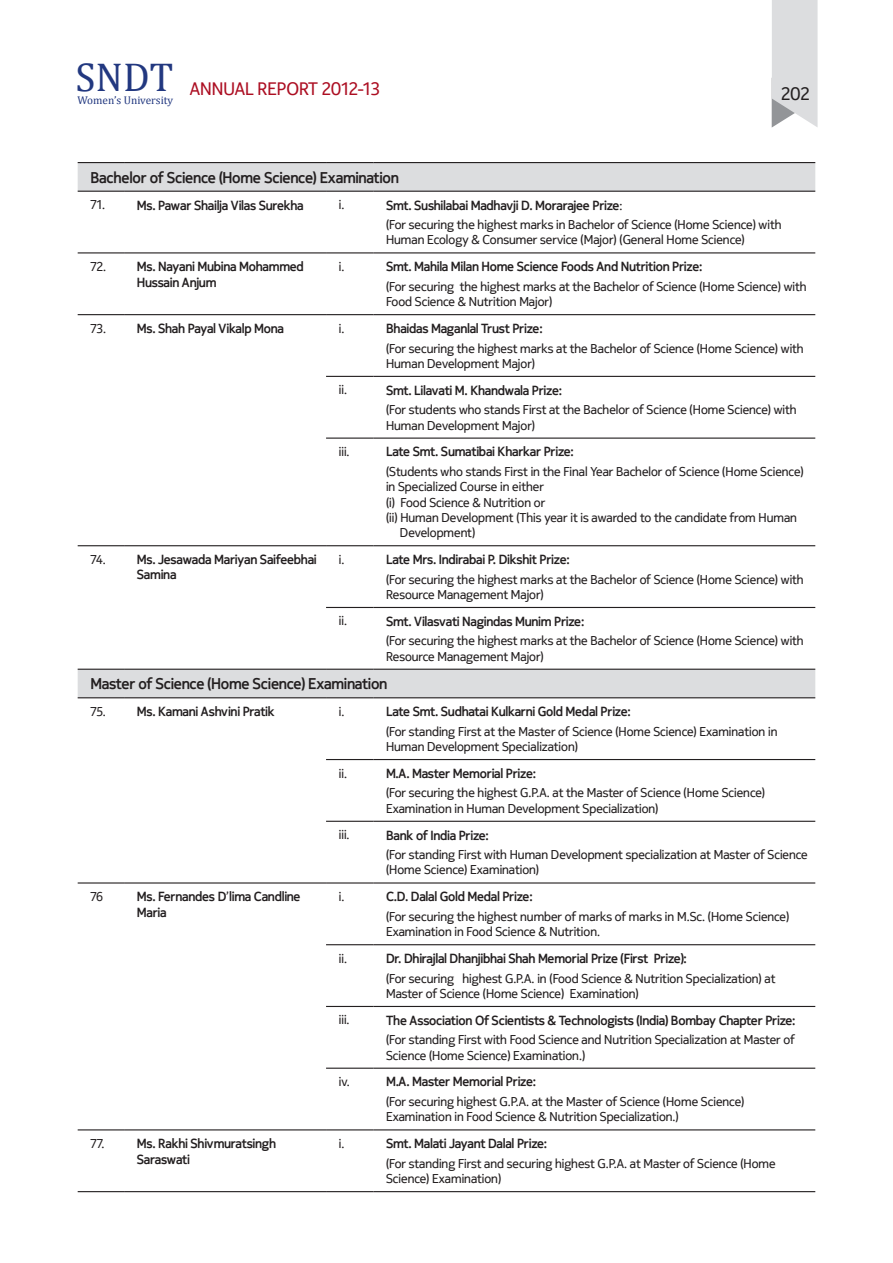
<style>
.page{position:relative;width:893px;height:1263px;background:#fff}
.page>*{position:absolute;margin:0;border:0;box-sizing:border-box;transform-origin:0 0}
.t1{font:40.5px "Cambria";color:#223880}
.t2{font:18px "Nokia Sans S60";color:#ac0e22}
.t3{font:18px "Nokia Sans S60";color:#231f20}
.t4{font:700 15px "Nokia Sans S60";color:#231f20}
.t5{font:12.75px/15.3px "Nokia Sans S60";color:#231f20}
.t6{font:700 12.75px/15.3px "Nokia Sans S60";color:#231f20}
.t7{font:11.25px "Cambria";color:#223880}
.s1{font-weight:700}
</style>
<div class="page">
<svg style="left:772px;top:0;width:46px;height:128px;background:#dadbdd"></svg>
<svg style="left:78px;top:163px;width:737px;height:534px"></svg>
<hr style="left:124px;top:191px;width:202px;height:1px;background:#231f20">
<hr style="left:78px;top:191px;width:46px;height:1px;background:#231f20">
<hr style="left:124px;top:252px;width:202px;height:1px;background:#231f20">
<hr style="left:124px;top:1191px;width:202px;height:1px;background:#231f20">
<hr style="left:78px;top:162px;width:46px;height:1px;background:#231f20">
<hr style="left:124px;top:162px;width:202px;height:1px;background:#231f20">
<hr style="left:326px;top:162px;width:47px;height:1px;background:#231f20">
<hr style="left:373px;top:162px;width:442px;height:1px;background:#231f20">
<hr style="left:78px;top:252px;width:46px;height:1px;background:#231f20">
<hr style="left:78px;top:1191px;width:46px;height:1px;background:#231f20">
<hr style="left:124px;top:314px;width:202px;height:1px;background:#231f20">
<hr style="left:78px;top:314px;width:46px;height:1px;background:#231f20">
<hr style="left:124px;top:545px;width:202px;height:1px;background:#231f20">
<hr style="left:124px;top:669px;width:202px;height:1px;background:#231f20">
<hr style="left:78px;top:545px;width:46px;height:1px;background:#231f20">
<hr style="left:78px;top:669px;width:46px;height:1px;background:#231f20">
<hr style="left:124px;top:697px;width:202px;height:1px;background:#231f20">
<hr style="left:78px;top:697px;width:46px;height:1px;background:#231f20">
<hr style="left:124px;top:882px;width:202px;height:1px;background:#231f20">
<hr style="left:124px;top:1129px;width:202px;height:1px;background:#231f20">
<hr style="left:78px;top:882px;width:46px;height:1px;background:#231f20">
<hr style="left:78px;top:1129px;width:46px;height:1px;background:#231f20">
<hr style="left:326px;top:252px;width:47px;height:1px;background:#231f20">
<hr style="left:373px;top:252px;width:442px;height:1px;background:#231f20">
<hr style="left:326px;top:314px;width:47px;height:1px;background:#231f20">
<hr style="left:373px;top:314px;width:442px;height:1px;background:#231f20">
<hr style="left:326px;top:376px;width:47px;height:1px;background:#231f20">
<hr style="left:373px;top:376px;width:442px;height:1px;background:#231f20">
<hr style="left:326px;top:437px;width:47px;height:2px;background:#231f20">
<hr style="left:373px;top:437px;width:442px;height:2px;background:#231f20">
<hr style="left:326px;top:545px;width:47px;height:1px;background:#231f20">
<hr style="left:373px;top:545px;width:442px;height:1px;background:#231f20">
<hr style="left:326px;top:607px;width:47px;height:1px;background:#231f20">
<hr style="left:373px;top:607px;width:442px;height:1px;background:#231f20">
<hr style="left:326px;top:669px;width:47px;height:1px;background:#231f20">
<hr style="left:373px;top:669px;width:442px;height:1px;background:#231f20">
<hr style="left:326px;top:759px;width:47px;height:1px;background:#231f20">
<hr style="left:373px;top:759px;width:442px;height:1px;background:#231f20">
<hr style="left:326px;top:821px;width:47px;height:1px;background:#231f20">
<hr style="left:373px;top:821px;width:442px;height:1px;background:#231f20">
<hr style="left:326px;top:882px;width:47px;height:1px;background:#231f20">
<hr style="left:373px;top:882px;width:442px;height:1px;background:#231f20">
<hr style="left:326px;top:944px;width:47px;height:1px;background:#231f20">
<hr style="left:373px;top:944px;width:442px;height:1px;background:#231f20">
<hr style="left:326px;top:1006px;width:47px;height:1px;background:#231f20">
<hr style="left:373px;top:1006px;width:442px;height:1px;background:#231f20">
<hr style="left:326px;top:1067px;width:47px;height:2px;background:#231f20">
<hr style="left:373px;top:1067px;width:442px;height:2px;background:#231f20">
<hr style="left:326px;top:1129px;width:47px;height:1px;background:#231f20">
<hr style="left:373px;top:1129px;width:442px;height:1px;background:#231f20">
<hr style="left:326px;top:1191px;width:47px;height:1px;background:#231f20">
<hr style="left:373px;top:1191px;width:442px;height:1px;background:#231f20">
<hr style="left:373px;top:191px;width:442px;height:1px;background:#231f20">
<hr style="left:373px;top:697px;width:442px;height:1px;background:#231f20">
<hr style="left:326px;top:191px;width:47px;height:1px;background:#231f20">
<hr style="left:326px;top:697px;width:47px;height:1px;background:#231f20">
<h1 class="t1" style="left:75px;top:53px;width:99px">SNDT</h1>
<p class="t7" style="left:78px;top:94px;width:97px">Women’s University</p>
<h2 class="t2" style="left:190px;top:79px;width:192px">ANNUAL REPORT 2012-13</h2>
<h2 class="t3" style="left:781px;top:83px;width:30px">202</h2>
<p class="t4" style="left:90px;top:169px;width:310px">Bachelor of Science (Home Science) Examination</p>
<p class="t5" style="left:90px;top:197px;width:16px">71.</p>
<p class="t6" style="left:137px;top:197px;width:168px">Ms. Pawar Shailja Vilas Surekha</p>
<p class="t5" style="left:339px;top:197px;width:7px">i.</p>
<p class="t5" style="left:386px;top:195px;width:397px;line-height:19.5px"><span class="s1">Smt. Sushilabai Madhavji D. Morarajee Prize</span>:<br>(For securing the highest marks in Bachelor of Science (Home Science) with</p>
<p class="t5" style="left:386px;top:232px;width:360px">Human Ecology &amp; Consumer service (Major) (General Home Science)</p>
<p class="t5" style="left:90px;top:259px;width:17px">72.</p>
<p class="t6" style="left:137px;top:259px;width:168px">Ms. Nayani Mubina Mohammed<br>Hussain Anjum</p>
<p class="t5" style="left:339px;top:259px;width:7px">i.</p>
<p class="t6" style="left:386px;top:259px;width:318px">Smt. Mahila Milan Home Science Foods And Nutrition Prize:</p>
<p class="t5" style="left:386px;top:279px;width:422px">(For securing the highest marks at the Bachelor of Science (Home Science) with<br>Food Science &amp; Nutrition Major)</p>
<p class="t5" style="left:90px;top:321px;width:17px">73.</p>
<p class="t6" style="left:137px;top:321px;width:149px">Ms. Shah Payal Vikalp Mona</p>
<p class="t5" style="left:339px;top:321px;width:7px">i.</p>
<p class="t6" style="left:386px;top:321px;width:158px">Bhaidas Maganlal Trust Prize:</p>
<p class="t5" style="left:386px;top:340px;width:419px">(For securing the highest marks at the Bachelor of Science (Home Science) with<br>Human Development Major)</p>
<p class="t5" style="left:339px;top:382px;width:10px">ii.</p>
<p class="t6" style="left:386px;top:383px;width:177px">Smt. Lilavati M. Khandwala Prize:</p>
<p class="t5" style="left:386px;top:402px;width:412px">(For students who stands First at the Bachelor of Science (Home Science) with<br>Human Development Major)</p>
<p class="t5" style="left:339px;top:444px;width:12px">iii.</p>
<p class="t6" style="left:386px;top:444px;width:189px">Late Smt. Sumatibai Kharkar Prize:</p>
<p class="t5" style="left:386px;top:464px;width:419px">(Students who stands First in the Final Year Bachelor of Science (Home Science)</p>
<p class="t5" style="left:386px;top:479px;width:159px">in Specialized Course in either</p>
<p class="t5" style="left:386px;top:494px;width:161px">(i) Food Science &amp; Nutrition or</p>
<p class="t5" style="left:386px;top:510px;width:412px">(ii) Human Development (This year it is awarded to the candidate from Human</p>
<p class="t5" style="left:400px;top:525px;width:77px">Development)</p>
<p class="t5" style="left:90px;top:552px;width:17px">74.</p>
<p class="t6" style="left:137px;top:552px;width:181px">Ms. Jesawada Mariyan Saifeebhai<br>Samina</p>
<p class="t5" style="left:339px;top:552px;width:7px">i.</p>
<p class="t6" style="left:386px;top:552px;width:185px">Late Mrs. Indirabai P. Dikshit Prize:</p>
<p class="t5" style="left:386px;top:571px;width:419px">(For securing the highest marks at the Bachelor of Science (Home Science) with<br>Resource Management Major)</p>
<p class="t5" style="left:339px;top:613px;width:10px">ii.</p>
<p class="t6" style="left:386px;top:614px;width:199px">Smt. Vilasvati Nagindas Munim Prize:</p>
<p class="t5" style="left:386px;top:633px;width:419px">(For securing the highest marks at the Bachelor of Science (Home Science) with<br>Resource Management Major)</p>
<p class="t4" style="left:90px;top:675px;width:298px">Master of Science (Home Science) Examination</p>
<p class="t5" style="left:90px;top:704px;width:17px">75.</p>
<p class="t6" style="left:137px;top:704px;width:139px">Ms. Kamani Ashvini Pratik</p>
<p class="t5" style="left:339px;top:704px;width:7px">i.</p>
<p class="t6" style="left:386px;top:704px;width:246px">Late Smt. Sudhatai Kulkarni Gold Medal Prize:</p>
<p class="t5" style="left:386px;top:724px;width:393px">(For standing First at the Master of Science (Home Science) Examination in<br>Human Development Specialization)</p>
<p class="t5" style="left:339px;top:765px;width:10px">ii.</p>
<p class="t6" style="left:386px;top:766px;width:151px">M.A. Master Memorial Prize:</p>
<p class="t5" style="left:386px;top:785px;width:381px">(For securing the highest G.P.A. at the Master of Science (Home Science)<br>Examination in Human Development Specialization)</p>
<p class="t5" style="left:339px;top:827px;width:12px">iii.</p>
<p class="t6" style="left:386px;top:827px;width:104px">Bank of India Prize:</p>
<p class="t5" style="left:386px;top:847px;width:423px">(For standing First with Human Development specialization at Master of Science (Home Science) Examination)</p>
<p class="t5" style="left:90px;top:889px;width:14px">76</p>
<p class="t6" style="left:137px;top:889px;width:165px">Ms. Fernandes D’lima Candline<br>Maria</p>
<p class="t5" style="left:339px;top:889px;width:7px">i.</p>
<p class="t6" style="left:386px;top:889px;width:148px">C.D. Dalal Gold Medal Prize:</p>
<p class="t5" style="left:386px;top:909px;width:405px">(For securing the highest number of marks of marks in M.Sc. (Home Science)<br>Examination in Food Science &amp; Nutrition.</p>
<p class="t5" style="left:339px;top:951px;width:10px">ii.</p>
<p class="t6" style="left:386px;top:951px;width:302px">Dr. Dhirajlal Dhanjibhai Shah Memorial Prize (First Prize):</p>
<p class="t5" style="left:386px;top:970px;width:391px">(For securing highest G.P.A. in (Food Science &amp; Nutrition Specialization) at<br>Master of Science (Home Science) Examination)</p>
<p class="t5" style="left:339px;top:1012px;width:12px">iii.</p>
<p class="t6" style="left:386px;top:1013px;width:411px">The Association Of Scientists &amp; Technologists (India) Bombay Chapter Prize:</p>
<p class="t5" style="left:386px;top:1032px;width:410px">(For standing First with Food Science and Nutrition Specialization at Master of<br>Science (Home Science) Examination.)</p>
<p class="t5" style="left:339px;top:1074px;width:12px">iv.</p>
<p class="t6" style="left:386px;top:1074px;width:151px">M.A. Master Memorial Prize:</p>
<p class="t5" style="left:386px;top:1094px;width:360px">(For securing highest G.P.A. at the Master of Science (Home Science)<br>Examination in Food Science &amp; Nutrition Specialization.)</p>
<p class="t5" style="left:90px;top:1136px;width:15px">77.</p>
<p class="t6" style="left:137px;top:1136px;width:140px">Ms. Rakhi Shivmuratsingh<br>Saraswati</p>
<p class="t5" style="left:339px;top:1136px;width:7px">i.</p>
<p class="t6" style="left:386px;top:1136px;width:162px">Smt. Malati Jayant Dalal Prize:</p>
<p class="t5" style="left:386px;top:1156px;width:391px">(For standing First and securing highest G.P.A. at Master of Science (Home<br>Science) Examination)</p>
</div>
